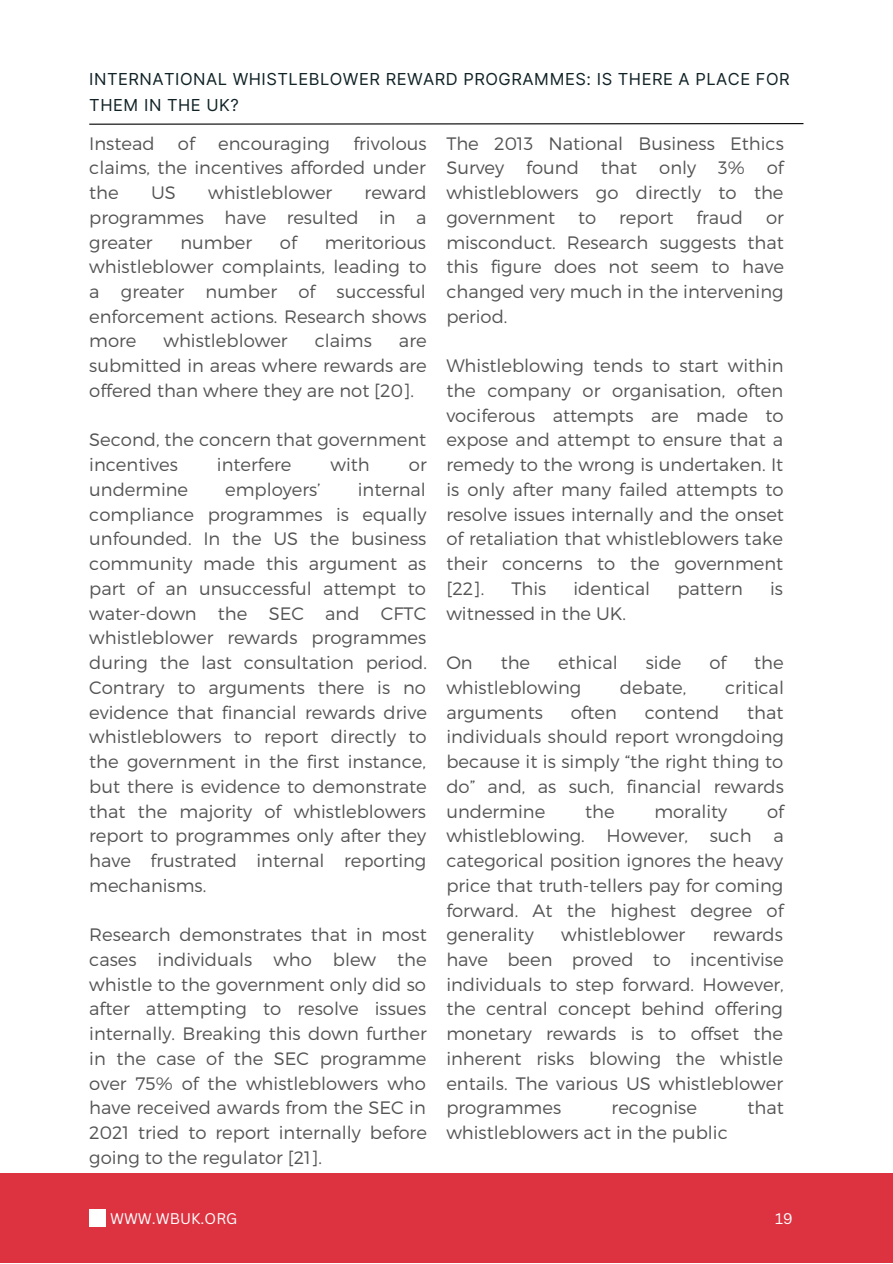
<style>
.page{position:relative;width:893px;height:1264px;background:#fff}
.page>*{position:absolute;margin:0;border:0;box-sizing:border-box;transform-origin:0 0}
.t1{font:300 18px/24.8px "Montserrat";color:#545454;text-align:justify}
.t2{font:16.5px/25.8px "Inter";letter-spacing:.03em;color:#102226}
.t3{font:15px "Canva Sans";color:#fff}
</style>
<div class="page">
<div style="left:0;top:1173px;width:892px;height:89px;background:#dd3341"></div>
<svg style="left:89px;top:123px;width:715px;height:2px"></svg>
<div style="left:89px;top:1209px;width:17px;height:17px;background:#fff"></div>
<p class="t2" style="left:89px;top:66px;width:702px">INTERNATIONAL WHISTLEBLOWER REWARD PROGRAMMES: IS THERE A PLACE FOR<br>THEM IN THE UK?</p>
<p class="t1" style="left:89px;top:130px;width:339px;text-indent:264px">frivolous claims, the incentives afforded under the</p>
<p class="t1" style="left:89px;top:130px;width:67px">Instead</p>
<p class="t1" style="left:178px;top:130px;width:18px">of</p>
<p class="t1" style="left:218px;top:130px;width:113px">encouraging</p>
<p class="t1" style="left:89px;top:179px;width:339px;text-indent:275px">reward programmes have resulted in a greater</p>
<p class="t1" style="left:151px;top:179px;width:26px">US</p>
<p class="t1" style="left:208px;top:179px;width:126px">whistleblower</p>
<p class="t1" style="left:180px;top:229px;width:73px">number</p>
<p class="t1" style="left:280px;top:229px;width:18px">of</p>
<p class="t1" style="left:89px;top:229px;width:339px;text-indent:235px">meritorious whistleblower complaints, leading to a greater number of successful enforcement actions. Research shows more</p>
<p class="t1" style="left:163px;top:328px;width:126px">whistleblower</p>
<p class="t1" style="left:315px;top:328px;width:59px">claims</p>
<p class="t1" style="left:89px;top:328px;width:339px;text-indent:310px">are submitted in areas where rewards are offered than where they are not [20].</p>
<p class="t1" style="left:89px;top:427px;width:338px">Second, the concern that government incentives</p>
<p class="t1" style="left:217px;top:451px;width:76px">interfere</p>
<p class="t1" style="left:330px;top:451px;width:41px">with</p>
<p class="t1" style="left:409px;top:451px;width:19px">or</p>
<p class="t1" style="left:89px;top:476px;width:339px;text-indent:268px">internal compliance programmes is equally unfounded. In the US the business community made this argument as part of an unsuccessful attempt to water-down the SEC and CFTC whistleblower rewards programmes during the last consultation period.<br>Contrary to arguments there is no evidence that financial rewards drive whistleblowers to report directly to the government in the first instance, but there is evidence to demonstrate that the majority of whistleblowers report to programmes only after they have frustrated internal reporting mechanisms.</p>
<p class="t1" style="left:89px;top:921px;width:339px">Research demonstrates that in most cases individuals who blew the whistle to the government only did so after attempting to resolve issues internally. Breaking this down further in the case of the SEC programme over 75% of the whistleblowers who have received awards from the SEC in 2021 tried to report internally before going to the regulator [21].</p>
<p class="t1" style="left:89px;top:476px;width:100px">undermine</p>
<p class="t1" style="left:225px;top:476px;width:97px">employers’</p>
<p class="t3" style="left:110px;top:1207px;width:129px">WWW.WBUK.ORG</p>
<p class="t1" style="left:446px;top:130px;width:339px">The 2013 National Business Ethics Survey found that only 3% of whistleblowers go directly to the government</p>
<p class="t1" style="left:578px;top:204px;width:20px">to</p>
<p class="t1" style="left:619px;top:204px;width:56px">report</p>
<p class="t1" style="left:696px;top:204px;width:48px">fraud</p>
<p class="t1" style="left:446px;top:204px;width:339px;text-indent:320px">or misconduct. Research suggests that this figure does not seem to have changed very much in the intervening period.</p>
<p class="t1" style="left:446px;top:352px;width:339px">Whistleblowing tends to start within the company or organisation, often vociferous attempts are made to expose and attempt to ensure that a remedy to the wrong is undertaken. It is only after many failed attempts to resolve issues internally and the onset of retaliation that whistleblowers take their concerns to the government [22].</p>
<p class="t1" style="left:511px;top:575px;width:36px">This</p>
<p class="t1" style="left:573px;top:575px;width:78px">identical</p>
<p class="t1" style="left:677px;top:575px;width:67px">pattern</p>
<p class="t1" style="left:770px;top:575px;width:14px">is</p>
<p class="t1" style="left:446px;top:600px;width:181px">witnessed in the UK.</p>
<p class="t1" style="left:446px;top:649px;width:28px">On</p>
<p class="t1" style="left:500px;top:649px;width:31px">the</p>
<p class="t1" style="left:558px;top:649px;width:61px">ethical</p>
<p class="t1" style="left:645px;top:649px;width:37px">side</p>
<p class="t1" style="left:709px;top:649px;width:18px">of</p>
<p class="t1" style="left:754px;top:649px;width:31px">the</p>
<p class="t1" style="left:446px;top:674px;width:136px">whistleblowing</p>
<p class="t1" style="left:620px;top:674px;width:68px">debate,</p>
<p class="t1" style="left:725px;top:674px;width:60px">critical</p>
<p class="t1" style="left:446px;top:699px;width:98px">arguments</p>
<p class="t1" style="left:570px;top:699px;width:48px">often</p>
<p class="t1" style="left:644px;top:699px;width:76px">contend</p>
<p class="t1" style="left:446px;top:699px;width:339px;text-indent:301px">that individuals should report wrongdoing because it is simply “the right thing to do” and, as such, financial rewards undermine</p>
<p class="t1" style="left:446px;top:797px;width:339px;text-indent:320px">of whistleblowing. However, such a categorical position ignores the heavy price that truth-tellers pay for coming forward. At the highest degree of generality</p>
<p class="t1" style="left:585px;top:797px;width:31px">the</p>
<p class="t1" style="left:654px;top:797px;width:74px">morality</p>
<p class="t1" style="left:446px;top:921px;width:339px;text-indent:266px">rewards have been proved to incentivise individuals to step forward. However, the central concept behind offering monetary rewards is to offset the inherent risks blowing the whistle entails. The various US whistleblower programmes</p>
<p class="t1" style="left:561px;top:921px;width:126px">whistleblower</p>
<p class="t1" style="left:611px;top:1094px;width:87px">recognise</p>
<p class="t1" style="left:747px;top:1094px;width:38px">that</p>
<p class="t1" style="left:446px;top:1119px;width:283px">whistleblowers act in the public</p>
<p class="t3" style="left:775px;top:1207px;width:19px">19</p>
</div>
